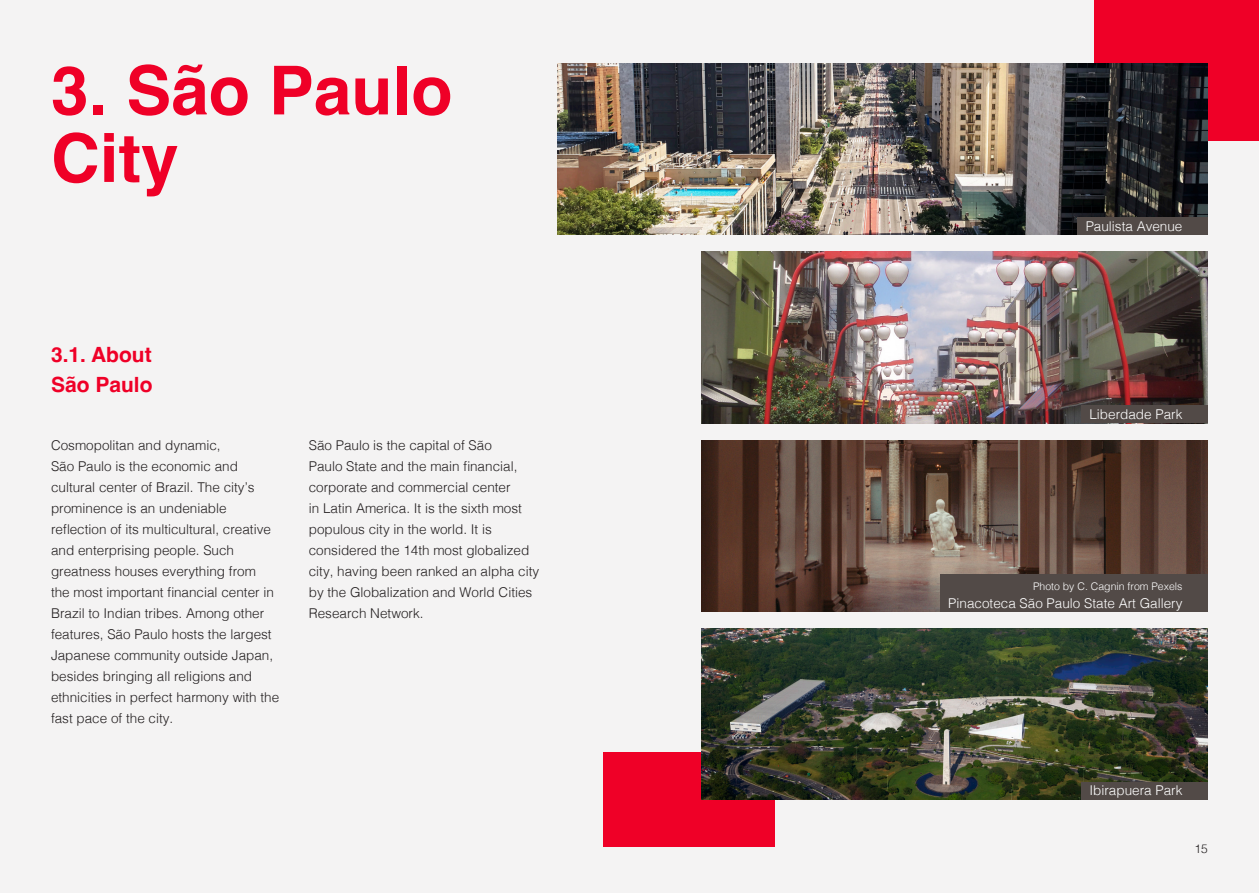
<style>
.page{position:relative;width:1259px;height:893px;background:#f4f3f3}
.page>*{position:absolute;margin:0;border:0;box-sizing:border-box;transform-origin:0 0}
.Paragraph_Style_2{font:700 67.5px "Helvetica";color:#ef0027}
.Paragraph_Style_1{font:700 21px "Helvetica";color:#ef0027}
.t1{font:300 13.5px/21px "Helvetica";color:#231f20}
.t2{font:300 13.5px "Helvetica";color:#fff}
.t3{font:300 12px "Helvetica";color:#231f20}
.t4{font:300 10.5px "Helvetica";color:#fff}
</style>
<div class="page">
<div style="left:1094px;top:0;width:165px;height:141px;background:#ef0027"></div>
<div style="left:603px;top:752px;width:171px;height:94px;background:#ef0027"></div>
<img style="left:702px;top:252px;width:506px;height:171px">
<img style="left:557px;top:64px;width:651px;height:171px">
<img style="left:702px;top:440px;width:506px;height:171px">
<img style="left:702px;top:628px;width:506px;height:171px">
<div style="left:1077px;top:217px;width:131px;height:18px;background:#524a47"></div>
<div style="left:1081px;top:405px;width:127px;height:18px;background:#524a47"></div>
<div style="left:1081px;top:782px;width:127px;height:17px;background:#524a47"></div>
<div style="left:940px;top:574px;width:268px;height:38px;background:#524a47"></div>
<p class="Paragraph_Style_2" style="left:51px;top:49px;width:403px">3. São Paulo</p>
<p class="Paragraph_Style_2" style="left:51px;top:117px;width:129px">City</p>
<p class="Paragraph_Style_1" style="left:51px;top:342px;width:102px">3.1. About</p>
<p class="Paragraph_Style_1" style="left:51px;top:372px;width:103px">São Paulo</p>
<p class="t1" style="left:51px;top:434px;width:230px">Cosmopolitan and dynamic,<br>São Paulo is the economic and cultural center of Brazil. The city’s prominence is an undeniable reflection of its multicultural, creative and enterprising people. Such greatness houses everything from<br>the most important financial center in Brazil to Indian tribes. Among other features, São Paulo hosts the largest Japanese community outside Japan, besides bringing all religions and ethnicities in perfect harmony with the fast pace of the city.</p>
<p class="t1" style="left:309px;top:434px;width:232px">São Paulo is the capital of São<br>Paulo State and the main financial, corporate and commercial center<br>in Latin America. It is the sixth most populous city in the world. It is considered the 14th most globalized city, having been ranked an alpha city by the Globalization and World Cities Research Network.</p>
<p class="t2" style="left:1085px;top:215px;width:98px">Paulista Avenue</p>
<p class="t2" style="left:1089px;top:403px;width:95px">Liberdade Park</p>
<p class="t4" style="left:1033px;top:577px;width:151px">Photo by C. Cagnin from Pexels</p>
<p class="t2" style="left:948px;top:591px;width:236px">Pinacoteca São Paulo State Art Gallery</p>
<p class="t2" style="left:1089px;top:779px;width:95px">Ibirapuera Park</p>
<p class="t3" style="left:1194px;top:838px;width:15px">15</p>
</div>
